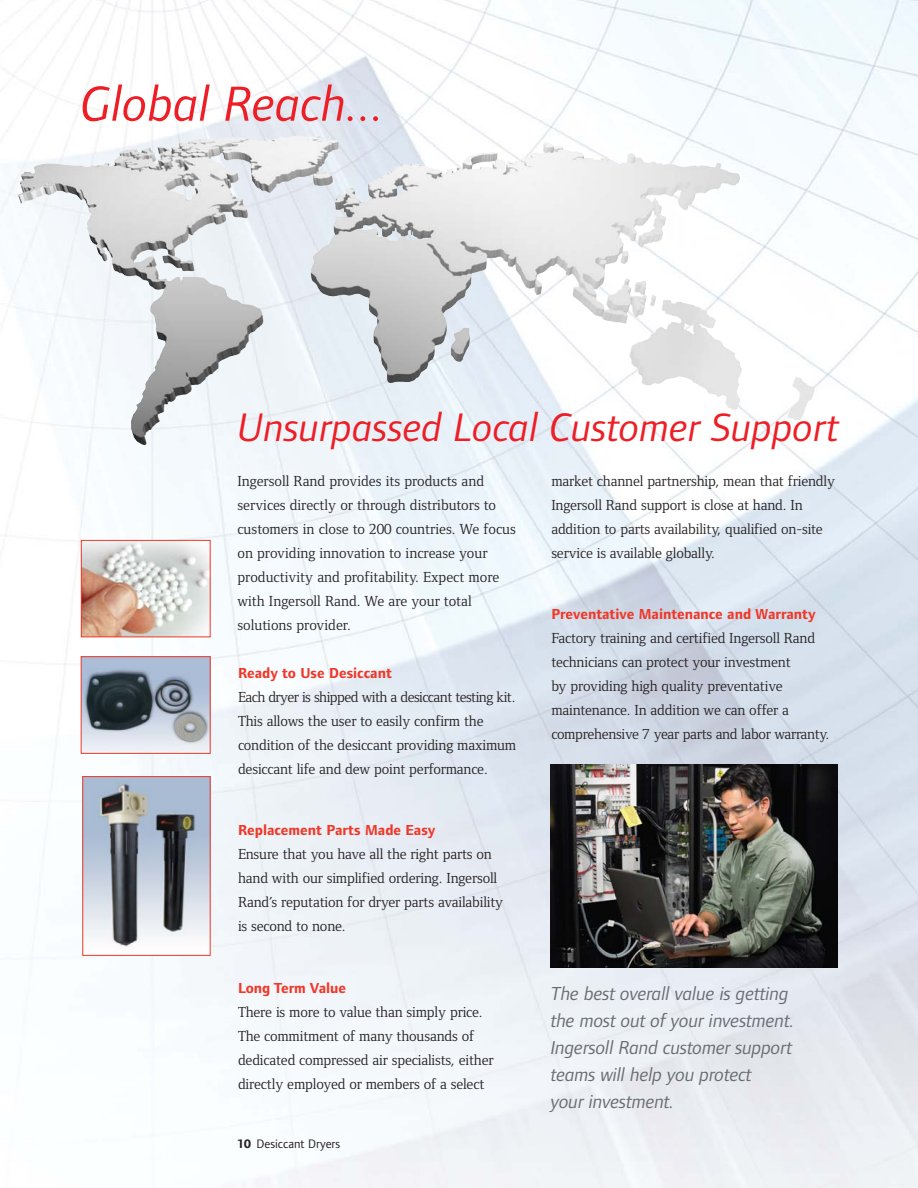
<style>
.page{position:relative;width:918px;height:1188px;background:#fff}
.page>*{position:absolute;margin:0;border:0;box-sizing:border-box;transform-origin:0 0}
.t1{font:italic 51px "Foundry Form Sans";color:#ed1e25}
.t2{font:italic 41.25px "Foundry Form Sans";color:#ed1e25}
.t3{font:italic 19.5px/27px "Foundry Form Sans";letter-spacing:-.01em;color:#696b73}
.t4{font:15px/24px "Foundry Form Serif";letter-spacing:-.01em;color:#231f20}
.t5{font:700 15px "Foundry Form Sans";color:#ef3829}
.t6{font:12.75px "Foundry Form Sans";color:#231f20}
.s1{font-weight:700}
</style>
<div class="page">
<img style="left:0;top:0;width:918px;height:1188px">
<img style="left:224px;top:136px;width:115px;height:58px">
<img style="left:551px;top:765px;width:286px;height:202px">
<img style="left:83px;top:542px;width:126px;height:93px">
<div style="left:81px;top:540px;width:130px;height:97px;border:1px solid #ef3829"></div>
<img style="left:84px;top:778px;width:125px;height:176px">
<div style="left:82px;top:776px;width:129px;height:180px;border:1px solid #ef3829"></div>
<img style="left:83px;top:658px;width:126px;height:94px">
<div style="left:81px;top:656px;width:130px;height:98px;border:1px solid #ef3829"></div>
<h1 class="t1" style="left:81px;top:85px;width:305px">Global Reach...</h1>
<h2 class="t2" style="left:237px;top:412px;width:603px">Unsurpassed Local Customer Support</h2>
<p class="t4" style="left:237px;top:470px;width:280px">Ingersoll Rand provides its products and services directly or through distributors to customers in close to 200 countries. We focus on providing innovation to increase your productivity and profitability. Expect more with Ingersoll Rand. We are your total solutions provider.</p>
<p class="t5" style="left:238px;top:667px;width:155px">Ready to Use Desiccant</p>
<p class="t4" style="left:238px;top:686px;width:280px">Each dryer is shipped with a desiccant testing kit.<br>This allows the user to easily confirm the condition of the desiccant providing maximum desiccant life and dew point performance.</p>
<p class="t5" style="left:238px;top:825px;width:199px">Replacement Parts Made Easy</p>
<p class="t4" style="left:238px;top:844px;width:267px">Ensure that you have all the right parts on hand with our simplified ordering. Ingersoll Rand’s reputation for dryer parts availability is second to none.</p>
<p class="t5" style="left:238px;top:982px;width:110px">Long Term Value</p>
<p class="t4" style="left:238px;top:1001px;width:257px">There is more to value than simply price.<br>The commitment of many thousands of dedicated compressed air specialists, either directly employed or members of a select</p>
<p class="t6" style="left:237px;top:1139px;width:104px"><span class="s1">10</span> Desiccant Dryers</p>
<p class="t4" style="left:551px;top:470px;width:285px">market channel partnership, mean that friendly Ingersoll Rand support is close at hand. In addition to parts availability, qualified on-site service is available globally.</p>
<p class="t5" style="left:551px;top:609px;width:266px">Preventative Maintenance and Warranty</p>
<p class="t4" style="left:551px;top:628px;width:279px">Factory training and certified Ingersoll Rand technicians can protect your investment<br>by providing high quality preventative maintenance. In addition we can offer a comprehensive 7 year parts and labor warranty.</p>
<h3 class="t3" style="left:551px;top:982px;width:245px">The best overall value is getting the most out of your investment.<br>Ingersoll Rand customer support teams will help you protect<br>your investment.</h3>
</div>
